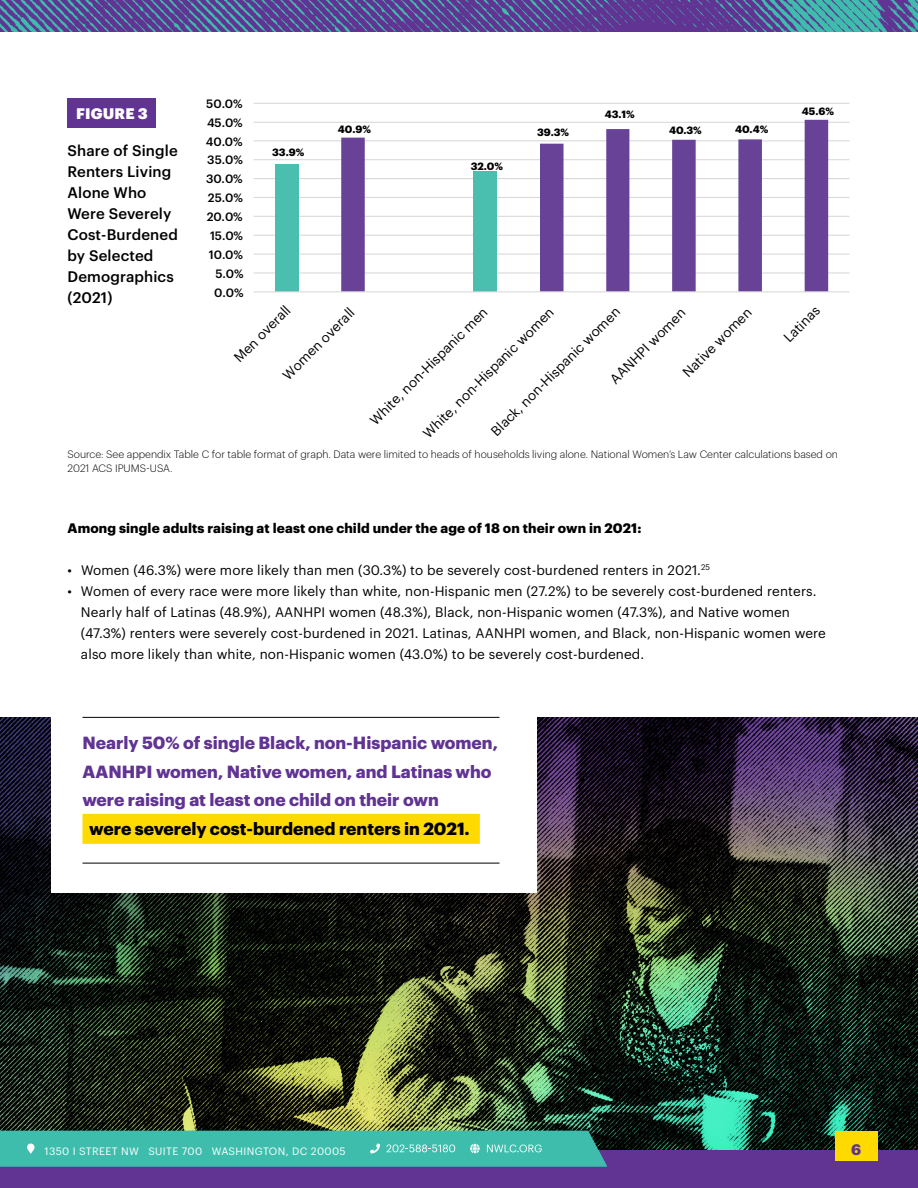
<style>
.page{position:relative;width:918px;height:1188px;background:#fff}
.page>*{position:absolute;margin:0;border:0;box-sizing:border-box;transform-origin:0 0}
.t1{font:700 17.25px "Graphik";color:#613393}
.t2{font:700 17.25px "Graphik";color:#000}
.t3{font:500 15px/21px "Graphik";letter-spacing:.01em;color:#000}
.t4{font:900 15px "Graphik";letter-spacing:.01em;color:#fff}
.t5{font:700 15px "Graphik";color:#613393}
.t6{font:13.5px/21px "Graphik";letter-spacing:.01em;color:#000}
.t7{font:700 13.5px "Graphik";letter-spacing:.01em;color:#000}
.t8{font:500 11.85px "Graphik";letter-spacing:-.005em;color:#000}
.t9{font:300 10.5px/13.5px "Graphik";color:#000}
.t10{font:10.5px "Graphik";letter-spacing:.035em;color:#fff}
.t11{font:700 10.35px "Graphik";letter-spacing:-.005em;color:#000}
</style>
<div class="page">
<div style="left:0;top:1149px;width:918px;height:39px;background:#613393"></div>
<img style="left:0;top:717px;width:918px;height:432px">
<div style="left:51px;top:702px;width:486px;height:190px;background:#fff"></div>
<img style="left:0;top:0;width:918px;height:31px">
<div style="left:68px;top:98px;width:88px;height:30px;background:#613393"></div>
<hr style="left:82px;top:717px;width:418px;height:1px;background:#000">
<hr style="left:82px;top:863px;width:418px;height:1px;background:#000">
<div style="left:82px;top:814px;width:398px;height:30px;background:#ffda00"></div>
<hr style="left:254px;top:272px;width:596px;height:2px;background:#d9d9d9">
<hr style="left:254px;top:254px;width:596px;height:1px;background:#d9d9d9">
<hr style="left:254px;top:235px;width:596px;height:1px;background:#d9d9d9">
<hr style="left:254px;top:216px;width:596px;height:1px;background:#d9d9d9">
<hr style="left:254px;top:197px;width:596px;height:1px;background:#d9d9d9">
<hr style="left:254px;top:178px;width:596px;height:1px;background:#d9d9d9">
<hr style="left:254px;top:159px;width:596px;height:1px;background:#d9d9d9">
<hr style="left:254px;top:140px;width:596px;height:1px;background:#d9d9d9">
<hr style="left:254px;top:122px;width:596px;height:1px;background:#d9d9d9">
<hr style="left:254px;top:103px;width:596px;height:1px;background:#d9d9d9">
<div style="left:275px;top:164px;width:24px;height:128px;background:#4abfb0"></div>
<svg style="left:341px;top:120px;width:487px;height:171px"></svg>
<hr style="left:254px;top:291px;width:596px;height:1px;background:#d9d9d9">
<div style="left:0;top:1131px;width:607px;height:35px;background:#3ebdad"></div>
<div style="left:835px;top:1131px;width:43px;height:30px;background:#ffda00"></div>
<p class="t8" style="left:206px;top:94px;width:38px">50.0%</p>
<p class="t11" style="left:802px;top:104px;width:34px">45.6%</p>
<h2 class="t4" style="left:76px;top:102px;width:73px">FIGURE 3</h2>
<h2 class="t3" style="left:68px;top:138px;width:112px">Share of Single<br>Renters Living<br>Alone Who<br>Were Severely<br>Cost-Burdened by Selected<br>Demographics (2021)</h2>
<p class="t11" style="left:272px;top:145px;width:33px">33.9%</p>
<p class="t11" style="left:605px;top:106px;width:31px">43.1%</p>
<p class="t8" style="left:207px;top:113px;width:37px">45.0%</p>
<p class="t11" style="left:338px;top:121px;width:35px">40.9%</p>
<p class="t11" style="left:669px;top:122px;width:34px">40.3%</p>
<p class="t11" style="left:735px;top:122px;width:35px">40.4%</p>
<p class="t11" style="left:537px;top:124px;width:33px">39.3%</p>
<p class="t8" style="left:206px;top:132px;width:38px">40.0%</p>
<p class="t8" style="left:207px;top:151px;width:37px">35.0%</p>
<p class="t11" style="left:471px;top:158px;width:34px">32.0%</p>
<p class="t8" style="left:206px;top:170px;width:38px">30.0%</p>
<p class="t8" style="left:208px;top:189px;width:37px">25.0%</p>
<p class="t8" style="left:207px;top:208px;width:37px">20.0%</p>
<p class="t8" style="left:210px;top:227px;width:35px">15.0%</p>
<p class="t8" style="left:209px;top:245px;width:36px">10.0%</p>
<p class="t8" style="left:215px;top:264px;width:30px">5.0%</p>
<p class="t8" style="left:214px;top:283px;width:31px">0.0%</p>
<p class="t6" style="left:228px;top:351px;width:75px;rotate:-45deg">Men overall</p>
<p class="t6" style="left:677px;top:366px;width:92px;rotate:-45deg">Native women</p>
<p class="t6" style="left:778px;top:332px;width:46px;rotate:-45deg">Latinas</p>
<p class="t6" style="left:277px;top:369px;width:96px;rotate:-45deg">Women overall</p>
<p class="t6" style="left:364px;top:414px;width:161px;rotate:-45deg">White, non-Hispanic men</p>
<p class="t6" style="left:485px;top:425px;width:177px;rotate:-45deg">Black, non-Hispanic women</p>
<p class="t6" style="left:417px;top:427px;width:180px;rotate:-45deg">White, non-Hispanic women</p>
<p class="t6" style="left:604px;top:373px;width:102px;rotate:-45deg">AANHPI women</p>
<p class="t9" style="left:68px;top:447px;width:772px">Source: See appendix Table C for table format of graph. Data were limited to heads of households living alone. National Women’s Law Center calculations based on<br>2021 ACS IPUMS-USA.</p>
<p class="t7" style="left:68px;top:517px;width:576px">Among single adults raising at least one child under the age of 18 on their own in 2021:</p>
<p class="t6" style="left:68px;top:558px;width:644px">• Women (46.3%) were more likely than men (30.3%) to be severely cost-burdened renters in 2021.<sup>25</sup></p>
<p class="t6" style="left:81px;top:579px;width:746px;text-indent:-14px">• Women of every race were more likely than white, non-Hispanic men (27.2%) to be severely cost-burdened renters.<br>Nearly half of Latinas (48.9%), AANHPI women (48.3%), Black, non-Hispanic women (47.3%), and Native women (47.3%) renters were severely cost-burdened in 2021. Latinas, AANHPI women, and Black, non-Hispanic women were also more likely than white, non-Hispanic women (43.0%) to be severely cost-burdened.</p>
<h3 class="t1" style="left:82px;top:730px;width:417px">Nearly 50% of single Black, non-Hispanic women,</h3>
<h3 class="t1" style="left:82px;top:758px;width:411px">AANHPI women, Native women, and Latinas who</h3>
<h3 class="t1" style="left:82px;top:787px;width:358px">were raising at least one child on their own</h3>
<h3 class="t2" style="left:89px;top:815px;width:382px">were severely cost-burdened renters in 2021.</h3>
<p class="t10" style="left:45px;top:1143px;width:303px">1350 I STREET NW SUITE 700 WASHINGTON, DC 20005</p>
<p class="t5" style="left:851px;top:1138px;width:12px">6</p>
</div>
